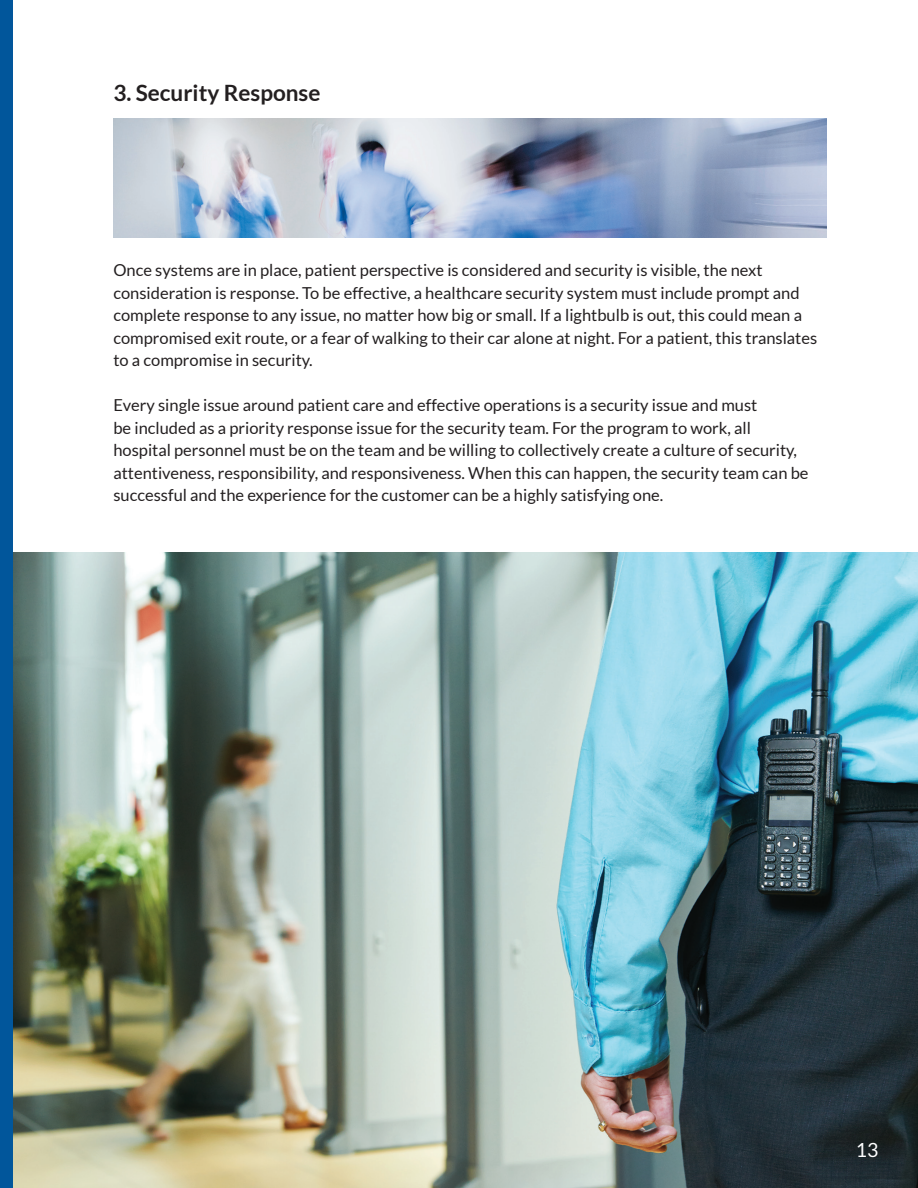
<style>
.page{position:relative;width:918px;height:1188px;background:#fff}
.page>*{position:absolute;margin:0;border:0;box-sizing:border-box;transform-origin:0 0}
.t1{font:700 22.5px "Lato";color:#231f20}
.t2{font:19.5px "Lato";color:#fff}
.t3{font:16.5px/22.5px "Lato";color:#231f20}
</style>
<div class="page">
<img style="left:12px;top:553px;width:906px;height:635px">
<div style="left:0;top:0;width:12px;height:1188px;background:#01569b"></div>
<img style="left:113px;top:119px;width:713px;height:119px">
<h1 class="t1" style="left:113px;top:80px;width:209px">3. Security Response</h1>
<p class="t3" style="left:113px;top:259px;width:705px">Once systems are in place, patient perspective is considered and security is visible, the next consideration is response. To be effective, a healthcare security system must include prompt and complete response to any issue, no matter how big or small. If a lightbulb is out, this could mean a compromised exit route, or a fear of walking to their car alone at night. For a patient, this translates to a compromise in security.</p>
<p class="t3" style="left:113px;top:394px;width:697px">Every single issue around patient care and effective operations is a security issue and must<br>be included as a priority response issue for the security team. For the program to work, all hospital personnel must be on the team and be willing to collectively create a culture of security, attentiveness, responsibility, and responsiveness. When this can happen, the security team can be successful and the experience for the customer can be a highly satisfying one.</p>
<p class="t2" style="left:856px;top:1139px;width:24px">13</p>
</div>
